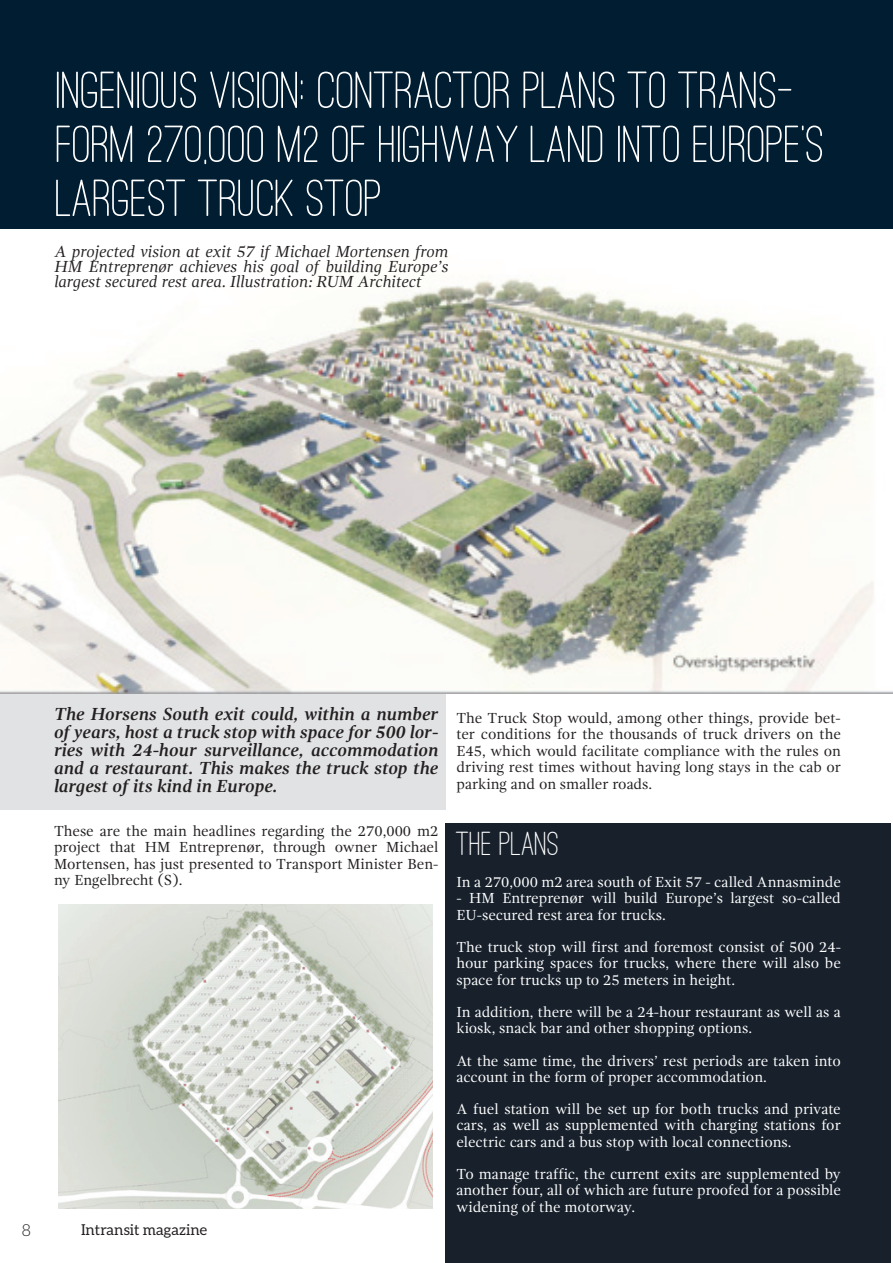
<style>
.page{position:relative;width:893px;height:1263px;background:#fff}
.page>*{position:absolute;margin:0;border:0;box-sizing:border-box;transform-origin:0 0}
.t1{font:500 54px/54px "Ostrich Sans Rounded";color:#fff}
.t2{font:500 34.5px "Ostrich Sans Rounded";color:#fff}
.t3{font:italic 700 18px/18px "Gandhi Serif";color:#231f20;text-align:justify}
.t4{font:italic 16.5px/15px "Gandhi Serif";color:#231f20;text-align:justify}
.t5{font:300 16.5px "Aleo";color:#231f20}
.t6{font:15px/16.2px "Gandhi Serif";color:#fff}
.t7{font:15px/16.5px "Gandhi Serif";color:#231f20;text-align:justify}
.t8{font:15px "Aleo";color:#231f20}
</style>
<div class="page">
<div style="left:0;top:693px;width:446px;height:117px;background:#e1e2e4"></div>
<div style="left:446px;top:824px;width:445px;height:439px;background:#17202b"></div>
<div style="left:1px;top:0;width:892px;height:230px;background:#001d32"></div>
<img style="left:0;top:278px;width:893px;height:415px">
<img style="left:58px;top:905px;width:374px;height:304px">
<h1 class="t1" style="left:56px;top:62px;width:770px">INGENIOUS VISION: CONTRACTOR PLANS TO TRANS-<br>FORM 270,000 M2 OF HIGHWAY LAND INTO EUROPE’S<br>LARGEST TRUCK STOP</h1>
<p class="t4" style="left:54px;top:244px;width:396px">A projected vision at exit 57 if Michael Mortensen from HM Entreprenør achieves his goal of building Europe’s largest secured rest area. Illustration: RUM Architect</p>
<p class="t3" style="left:54px;top:705px;width:386px">The Horsens South exit could, within a number of years, host a truck stop with space for 500 lor&shy;ries with 24-hour surveillance, accommodation and a restaurant. This makes the truck stop the largest of its kind in Europe.</p>
<p class="t7" style="left:54px;top:823px;width:386px">These are the main headlines regarding the 270,000 m2 project that HM Entreprenør, through owner Michael Mortensen, has just presented to Transport Minister Ben&shy;ny Engelbrecht (S).</p>
<p class="t5" style="left:22px;top:1221px;width:11px">8</p>
<p class="t8" style="left:81px;top:1221px;width:128px">Intransit magazine</p>
<p class="t7" style="left:456px;top:709px;width:386px">The Truck Stop would, among other things, provide bet&shy;ter conditions for the thousands of truck drivers on the E45, which would facilitate compliance with the rules on driving rest times without having long stays in the cab or parking and on smaller roads.</p>
<h2 class="t2" style="left:456px;top:822px;width:104px">THE PLANS</h2>
<p class="t6" style="left:456px;top:874px;width:386px">In a 270,000 m2 area south of Exit 57 - called Annasminde</p>
<p class="t6" style="left:456px;top:890px;width:386px">- HM Entreprenør will build Europe’s largest so-called<br>EU-secured rest area for trucks.</p>
<p class="t6" style="left:456px;top:939px;width:386px;text-align:justify">The truck stop will first and foremost consist of 500 24- hour parking spaces for trucks, where there will also be space for trucks up to 25 meters in height.</p>
<p class="t6" style="left:456px;top:1004px;width:386px">In addition, there will be a 24-hour restaurant as well as a kiosk, snack bar and other shopping options.</p>
<p class="t6" style="left:456px;top:1052px;width:386px">At the same time, the drivers’ rest periods are taken into account in the form of proper accommodation.</p>
<p class="t6" style="left:456px;top:1101px;width:386px;text-align:justify">A fuel station will be set up for both trucks and private cars, as well as supplemented with charging stations for electric cars and a bus stop with local connections.</p>
<p class="t6" style="left:456px;top:1166px;width:386px;text-align:justify">To manage traffic, the current exits are supplemented by another four, all of which are future proofed for a possible widening of the motorway.</p>
</div>
